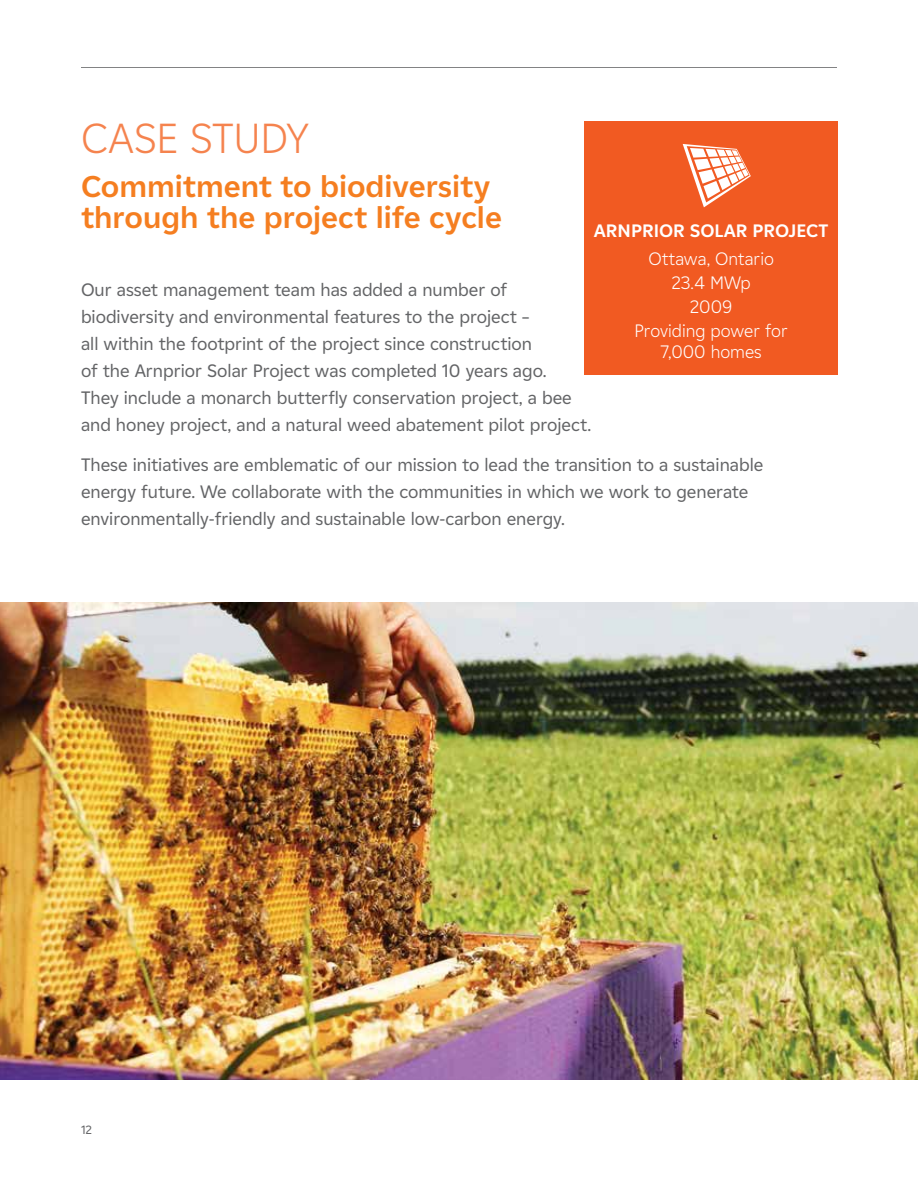
<style>
.page{position:relative;width:918px;height:1188px;background:#fff}
.page>*{position:absolute;margin:0;border:0;box-sizing:border-box;transform-origin:0 0}
.t1{font:300 42px "EDF2020";color:#f5834e}
.t2{font:700 30px/31.5px "EDF2020";color:#f57e20}
.t3{font:18px/27px "EDF2020";color:#636466}
.t4{font:300 18px/24.3px "EDF2020";color:#fff;text-align:center}
.t5{font:700 18px "EDF2020";color:#fff}
.t6{font:12px "EDF2020";color:#636466}
</style>
<div class="page">
<img style="left:0;top:603px;width:918px;height:477px">
<div style="left:584px;top:122px;width:254px;height:253px;background:#f15a22"></div>
<svg style="left:683px;top:144px;width:68px;height:63px"></svg>
<hr style="left:81px;top:67px;width:756px;height:1px;background:#636466">
<h1 class="t1" style="left:81px;top:109px;width:229px">CASE STUDY</h1>
<h2 class="t2" style="left:81px;top:169px;width:423px">Commitment to biodiversity through the project life cycle</h2>
<p class="t5" style="left:594px;top:218px;width:236px">ARNPRIOR SOLAR PROJECT</p>
<p class="t4" style="left:635px;top:245px;width:155px">Ottawa, Ontario<br>23.4 MWp<br>2009<br>Providing power for</p>
<p class="t4" style="left:661px;top:339px;width:103px">7,000 homes</p>
<p class="t3" style="left:81px;top:275px;width:512px">Our asset management team has added a number of biodiversity and environmental features to the project –<br>all within the footprint of the project since construction<br>of the Arnprior Solar Project was completed 10 years ago.<br>They include a monarch butterfly conservation project, a bee and honey project, and a natural weed abatement pilot project.</p>
<p class="t3" style="left:81px;top:451px;width:684px">These initiatives are emblematic of our mission to lead the transition to a sustainable energy future. We collaborate with the communities in which we work to generate environmentally-friendly and sustainable low-carbon energy.</p>
<p class="t6" style="left:81px;top:1121px;width:13px">12</p>
</div>
